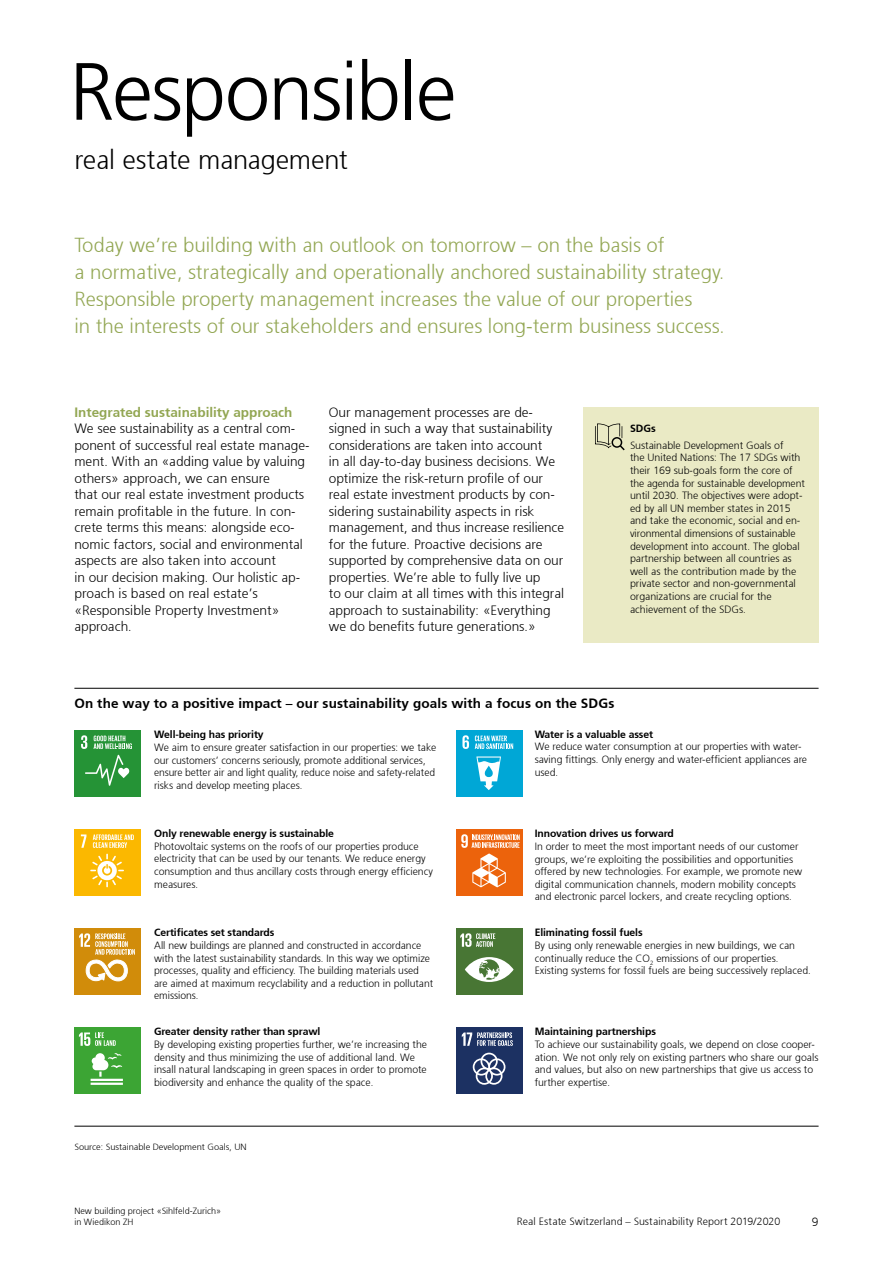
<style>
.page{position:relative;width:893px;height:1263px;background:#fff}
.page>*{position:absolute;margin:0;border:0;box-sizing:border-box;transform-origin:0 0}
.t1{font:300 81px "Frutiger 45";letter-spacing:-.025em;color:#000}
.t2{font:300 27px "Frutiger 45";letter-spacing:-.015em;color:#000}
.t3{font:300 20.25px/27px "Frutiger 45";color:#92a652}
.t4{font:300 13.5px/16.5px "Frutiger 45";color:#000}
.t5{font:300 13.5px "Frutiger 45";letter-spacing:.01em;color:#000}
.t6{font:300 13.5px "Frutiger 45";color:#92a652}
.t7{font:300 12px "Frutiger 45";color:#000}
.t8{font:300 10.5px/12.6px "Frutiger 45";color:#000}
.t9{font:300 10.5px "Frutiger 45";letter-spacing:-.01em;color:#000}
.t10{font:300 9px/10.8px "Frutiger 45";color:#000}
</style>
<div class="page">
<hr style="left:74px;top:688px;width:745px;height:1px;background:#000">
<hr style="left:74px;top:1126px;width:745px;height:1px;background:#000">
<div style="left:74px;top:730px;width:66px;height:66px;background:#259336"></div>
<svg style="left:85px;top:755px;width:44px;height:31px"></svg>
<svg style="left:81px;top:735px;width:6px;height:14px"></svg>
<svg style="left:94px;top:735px;width:38px;height:14px"></svg>
<div style="left:74px;top:829px;width:66px;height:66px;background:#fbb800"></div>
<svg style="left:90px;top:854px;width:34px;height:33px"></svg>
<svg style="left:81px;top:834px;width:5px;height:14px"></svg>
<svg style="left:93px;top:834px;width:41px;height:14px"></svg>
<div style="left:74px;top:928px;width:66px;height:66px;background:#d18c0a"></div>
<svg style="left:79px;top:928px;width:62px;height:54px"></svg>
<div style="left:74px;top:1027px;width:66px;height:66px;background:#3ca534"></div>
<hr style="left:91px;top:1079px;width:32px;height:2px;background:#fff">
<hr style="left:91px;top:1082px;width:32px;height:3px;background:#fff">
<svg style="left:92px;top:1053px;width:30px;height:24px"></svg>
<svg style="left:78px;top:1032px;width:38px;height:14px"></svg>
<div style="left:456px;top:730px;width:66px;height:66px;background:#00a7d6"></div>
<svg style="left:476px;top:756px;width:25px;height:34px"></svg>
<svg style="left:475px;top:735px;width:38px;height:14px"></svg>
<svg style="left:462px;top:735px;width:7px;height:14px"></svg>
<div style="left:456px;top:829px;width:66px;height:66px;background:#ec630c"></div>
<svg style="left:461px;top:829px;width:62px;height:58px"></svg>
<div style="left:456px;top:928px;width:66px;height:66px;background:#487634"></div>
<svg style="left:465px;top:957px;width:49px;height:25px"></svg>
<svg style="left:460px;top:933px;width:35px;height:14px"></svg>
<div style="left:456px;top:1027px;width:66px;height:66px;background:#1c3162"></div>
<svg style="left:473px;top:1053px;width:32px;height:32px"></svg>
<svg style="left:461px;top:1032px;width:52px;height:14px"></svg>
<div style="left:583px;top:407px;width:236px;height:235px;background:#eaeac5"></div>
<svg style="left:595px;top:423px;width:30px;height:27px"></svg>
<h1 class="t1" style="left:69px;top:45px;width:389px">Responsible</h1>
<h2 class="t2" style="left:74px;top:144px;width:275px">real estate management</h2>
<p class="t3" style="left:74px;top:231px;width:652px">Today we’re building with an outlook on tomorrow – on the basis of<br>a normative, strategically and operationally anchored sustainability strategy.<br>Responsible property management increases the value of our properties<br>in the interests of our stakeholders and ensures long-term business success.</p>
<p class="t6" style="left:74px;top:404px;width:220px">Integrated sustainability approach</p>
<p class="t4" style="left:74px;top:420px;width:237px">We see sustainability as a central com&shy;ponent of successful real estate manage&shy;ment. With an «adding value by valuing others» approach, we can ensure<br>that our real estate investment products remain profitable in the future. In con&shy;crete terms this means: alongside eco&shy;nomic factors, social and environmental aspects are also taken into account<br>in our decision making. Our holistic ap&shy;proach is based on real estate’s «Responsible Property Investment» approach.</p>
<p class="t4" style="left:329px;top:404px;width:237px">Our management processes are de&shy;signed in such a way that sustainability considerations are taken into account<br>in all day-to-day business decisions. We optimize the risk-return profile of our real estate investment products by con&shy;sidering sustainability aspects in risk management, and thus increase resilience for the future. Proactive decisions are supported by comprehensive data on our properties. We’re able to fully live up<br>to our claim at all times with this integral approach to sustainability: «Everything we do benefits future generations.»</p>
<p class="t9" style="left:630px;top:422px;width:27px">SDGs</p>
<p class="t8" style="left:630px;top:439px;width:176px">Sustainable Development Goals of<br>the United Nations: The 17 SDGs with their 169 sub-goals form the core of the agenda for sustainable development until 2030. The objectives were adopt&shy;ed by all UN member states in 2015 and take the economic, social and en&shy;vironmental dimensions of sustainable development into account. The global partnership between all countries as well as the contribution made by the private sector and non-governmental organizations are crucial for the achievement of the SDGs.</p>
<p class="t5" style="left:74px;top:695px;width:541px">On the way to a positive impact – our sustainability goals with a focus on the SDGs</p>
<p class="t9" style="left:154px;top:728px;width:111px">Well-being has priority</p>
<p class="t8" style="left:154px;top:741px;width:284px">We aim to ensure greater satisfaction in our properties: we take our customers’ concerns seriously, promote additional services, ensure better air and light quality, reduce noise and safety-related risks and develop meeting places.</p>
<p class="t9" style="left:154px;top:827px;width:181px">Only renewable energy is sustainable</p>
<p class="t8" style="left:154px;top:840px;width:280px">Photovoltaic systems on the roofs of our properties produce electricity that can be used by our tenants. We reduce energy consumption and thus ancillary costs through energy efficiency measures.</p>
<p class="t9" style="left:154px;top:926px;width:122px">Certificates set standards</p>
<p class="t8" style="left:154px;top:939px;width:280px">All new buildings are planned and constructed in accordance with the latest sustainability standards. In this way we optimize processes, quality and efficiency. The building materials used are aimed at maximum recyclability and a reduction in pollutant emissions.</p>
<p class="t9" style="left:154px;top:1025px;width:168px">Greater density rather than sprawl</p>
<p class="t8" style="left:154px;top:1038px;width:274px">By developing existing properties further, we’re increasing the density and thus minimizing the use of additional land. We insall natural landscaping in green spaces in order to promote biodiversity and enhance the quality of the space.</p>
<p class="t10" style="left:74px;top:1141px;width:174px">Source: Sustainable Development Goals, UN</p>
<p class="t10" style="left:74px;top:1206px;width:148px">New building project «Sihlfeld-Zurich» in Wiedikon ZH</p>
<p class="t9" style="left:535px;top:728px;width:120px">Water is a valuable asset</p>
<p class="t8" style="left:535px;top:740px;width:274px">We reduce water consumption at our properties with water&shy;saving fittings. Only energy and water-efficient appliances are used.</p>
<p class="t9" style="left:535px;top:827px;width:141px">Innovation drives us forward</p>
<p class="t8" style="left:535px;top:840px;width:269px">In order to meet the most important needs of our customer groups, we’re exploiting the possibilities and opportunities offered by new technologies. For example, we promote new digital communication channels, modern mobility concepts and electronic parcel lockers, and create recycling options.</p>
<p class="t9" style="left:535px;top:926px;width:109px">Eliminating fossil fuels</p>
<p class="t8" style="left:535px;top:939px;width:278px">By using only renewable energies in new buildings, we can continually reduce the CO<sub>2</sub> emissions of our properties.<br>Existing systems for fossil fuels are being successively replaced.</p>
<p class="t9" style="left:535px;top:1025px;width:123px">Maintaining partnerships</p>
<p class="t8" style="left:535px;top:1038px;width:285px">To achieve our sustainability goals, we depend on close cooper&shy;ation. We not only rely on existing partners who share our goals and values, but also on new partnerships that give us access to further expertise.</p>
<p class="t8" style="left:517px;top:1215px;width:265px">Real Estate Switzerland – Sustainability Report 2019/2020</p>
<p class="t7" style="left:812px;top:1215px;width:8px">9</p>
</div>
